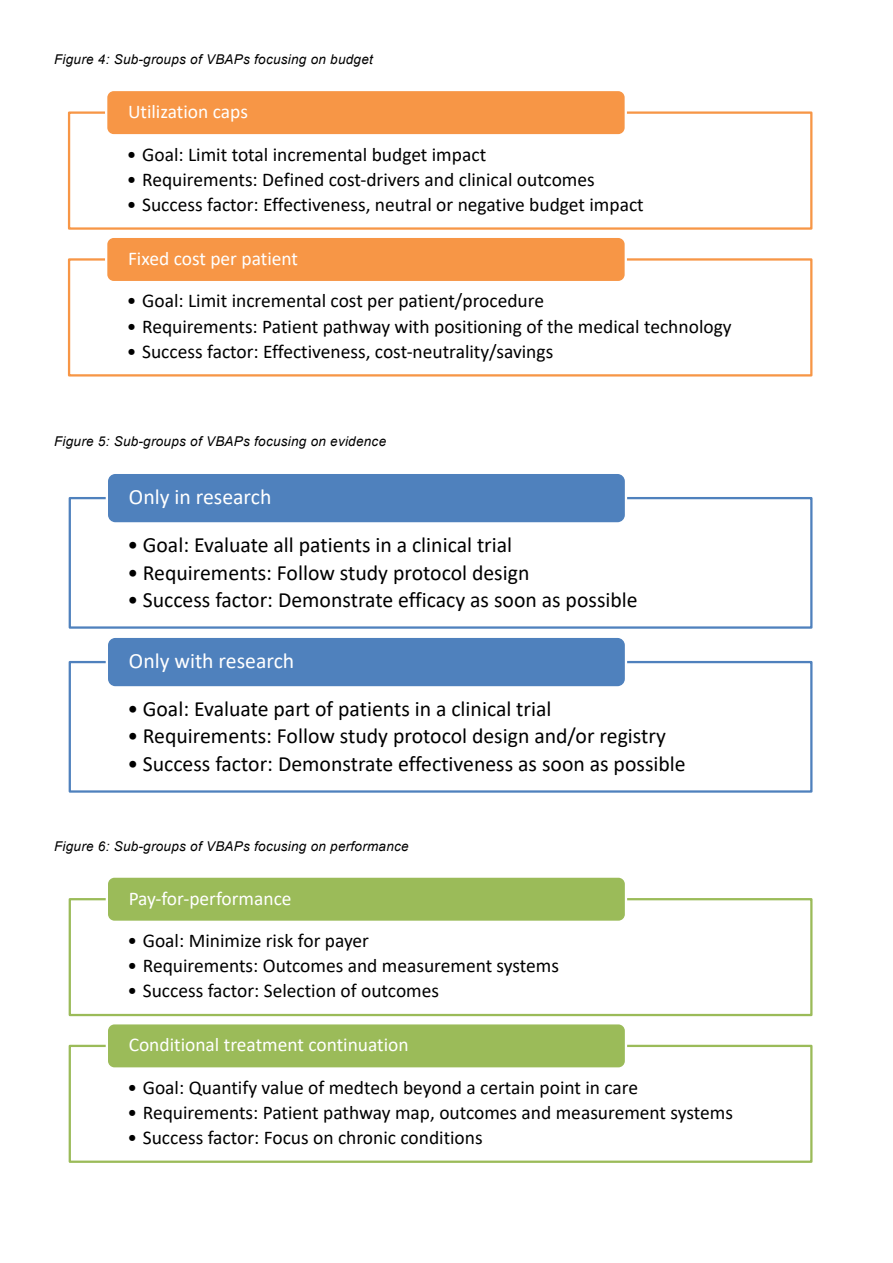
<style>
.page{position:relative;width:893px;height:1263px;background:#fff}
.page>*{position:absolute;margin:0;border:0;box-sizing:border-box;transform-origin:0 0}
.t1{font:21.75px "Calibri";color:#000}
.t2{font:21.75px "Calibri";color:#fff}
.t3{font:19.5px "Calibri";color:#000}
.t4{font:19.5px "Calibri";color:#fff}
.t5{font:italic 13.5px "Arial";letter-spacing:.02em;color:#000}
</style>
<div class="page">
<div style="left:68px;top:111px;width:744px;height:119px;border:2px solid #f79646"></div>
<div style="left:105px;top:91px;width:522px;height:44px;background:#f79646"></div>
<div style="left:68px;top:258px;width:744px;height:118px;border:2px solid #f79646"></div>
<div style="left:106px;top:237px;width:520px;height:45px;background:#f79646;border-radius:8px"></div>
<div style="left:105px;top:236px;width:522px;height:47px;border:2px solid #fff;border-radius:8px"></div>
<div style="left:69px;top:497px;width:743px;height:132px;border:2px solid #4f81bd"></div>
<div style="left:107px;top:473px;width:519px;height:50px;background:#4f81bd;border-radius:8px"></div>
<div style="left:106px;top:472px;width:521px;height:52px;border:2px solid #fff;border-radius:8px"></div>
<div style="left:69px;top:661px;width:743px;height:132px;border:2px solid #4f81bd"></div>
<div style="left:107px;top:637px;width:519px;height:50px;background:#4f81bd;border-radius:8px"></div>
<div style="left:106px;top:636px;width:521px;height:52px;border:2px solid #fff;border-radius:8px"></div>
<div style="left:69px;top:898px;width:743px;height:118px;border:2px solid #9bbb59"></div>
<div style="left:107px;top:876px;width:519px;height:46px;background:#9bbb59;border-radius:8px"></div>
<div style="left:106px;top:875px;width:521px;height:48px;border:2px solid #fff;border-radius:8px"></div>
<div style="left:69px;top:1045px;width:743px;height:118px;border:2px solid #9bbb59"></div>
<div style="left:107px;top:1023px;width:519px;height:45px;background:#9bbb59;border-radius:8px"></div>
<div style="left:106px;top:1022px;width:521px;height:48px;border:2px solid #fff;border-radius:8px"></div>
<p class="t5" style="left:54px;top:50px;width:320px">Figure 4: Sub-groups of VBAPs focusing on budget</p>
<p class="t4" style="left:128px;top:98px;width:121px">Utilization caps</p>
<p class="t3" style="left:127px;top:141px;width:361px">• Goal: Limit total incremental budget impact</p>
<p class="t3" style="left:127px;top:166px;width:470px">• Requirements: Defined cost-drivers and clinical outcomes</p>
<p class="t3" style="left:127px;top:191px;width:519px">• Success factor: Effectiveness, neutral or negative budget impact</p>
<p class="t4" style="left:128px;top:245px;width:172px">Fixed cost per patient</p>
<p class="t3" style="left:127px;top:287px;width:419px">• Goal: Limit incremental cost per patient/procedure</p>
<p class="t3" style="left:127px;top:313px;width:606px">• Requirements: Patient pathway with positioning of the medical technology</p>
<p class="t3" style="left:127px;top:338px;width:428px">• Success factor: Effectiveness, cost-neutrality/savings</p>
<p class="t5" style="left:54px;top:433px;width:334px">Figure 5: Sub-groups of VBAPs focusing on evidence</p>
<p class="t2" style="left:129px;top:482px;width:144px">Only in research</p>
<p class="t1" style="left:127px;top:530px;width:386px">• Goal: Evaluate all patients in a clinical trial</p>
<p class="t1" style="left:127px;top:557px;width:404px">• Requirements: Follow study protocol design</p>
<p class="t1" style="left:127px;top:585px;width:512px">• Success factor: Demonstrate efficacy as soon as possible</p>
<p class="t2" style="left:129px;top:646px;width:167px">Only with research</p>
<p class="t1" style="left:127px;top:694px;width:426px">• Goal: Evaluate part of patients in a clinical trial</p>
<p class="t1" style="left:127px;top:721px;width:540px">• Requirements: Follow study protocol design and/or registry</p>
<p class="t1" style="left:127px;top:748px;width:560px">• Success factor: Demonstrate effectiveness as soon as possible</p>
<p class="t5" style="left:54px;top:838px;width:356px">Figure 6: Sub-groups of VBAPs focusing on performance</p>
<p class="t4" style="left:129px;top:884px;width:164px">Pay-for-performance</p>
<p class="t3" style="left:127px;top:927px;width:243px">• Goal: Minimize risk for payer</p>
<p class="t3" style="left:127px;top:952px;width:433px">• Requirements: Outcomes and measurement systems</p>
<p class="t3" style="left:127px;top:977px;width:313px">• Success factor: Selection of outcomes</p>
<p class="t4" style="left:129px;top:1031px;width:282px">Conditional treatment continuation</p>
<p class="t3" style="left:127px;top:1074px;width:512px">• Goal: Quantify value of medtech beyond a certain point in care</p>
<p class="t3" style="left:127px;top:1099px;width:607px">• Requirements: Patient pathway map, outcomes and measurement systems</p>
<p class="t3" style="left:127px;top:1124px;width:357px">• Success factor: Focus on chronic conditions</p>
</div>
